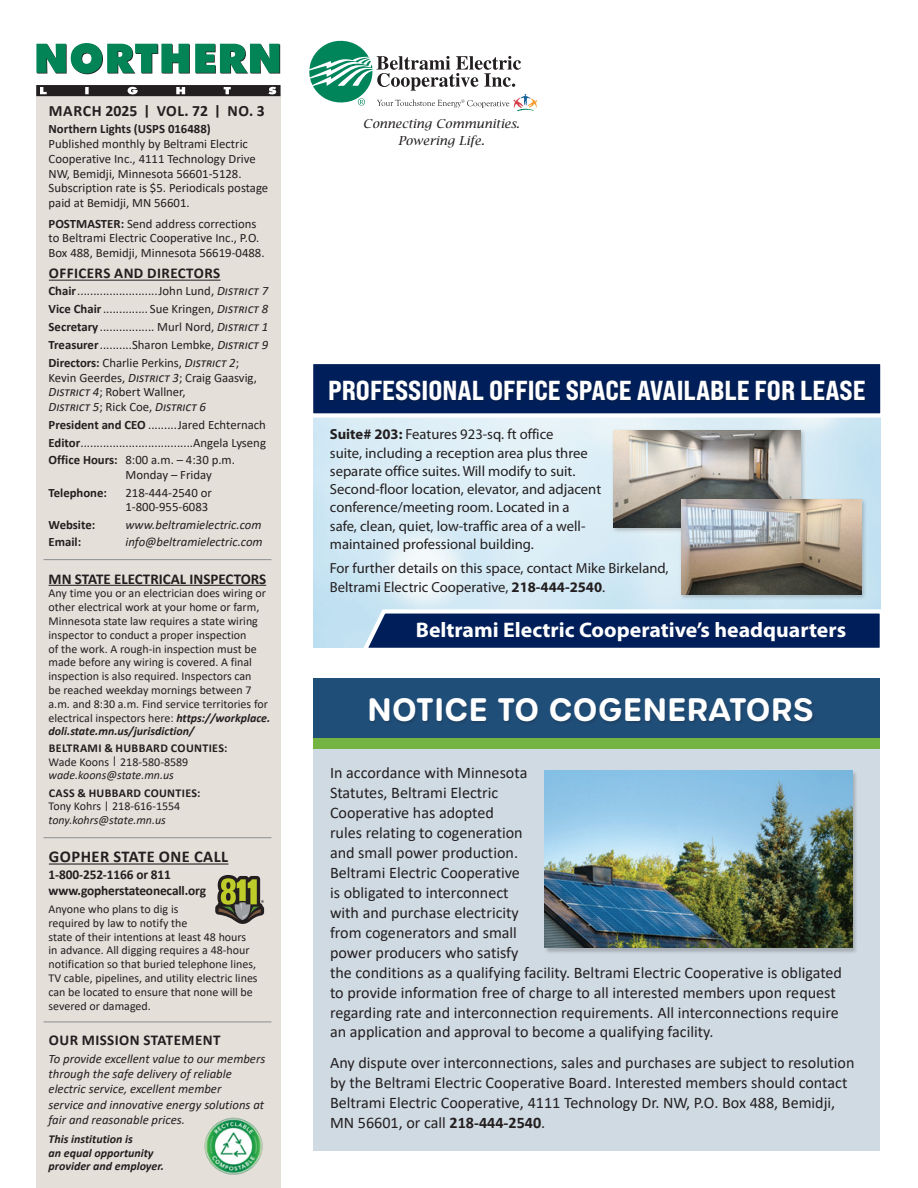
<style>
.page{position:relative;width:918px;height:1188px;background:#fff}
.page>*{position:absolute;margin:0;border:0;box-sizing:border-box;transform-origin:0 0}
.t1{font:600 31.5px "Urbane Rounded";letter-spacing:.015em;color:#fff}
.t2{font:27.45px "Bebas Neue Pro Exp Eb";color:#fff}
.Subhead{font:700 21.15px "Myriad Pro";color:#fff}
.t3{font:700 16.5px "Calibri";letter-spacing:.03em;color:#231f20}
.t4{font:16.2px/20px "Calibri";color:#231f20}
.t5{font:700 15.75px "Calibri";letter-spacing:.03em;color:#231f20}
.par{font:700 15px "Calibri";letter-spacing:.02em;color:#231f20}
.par-2{font:700 15px "Calibri";color:#231f20}
.t6{font:14.7px/18.3px "Myriad Pro";color:#231f20}
.t7{font:700 13.5px "Calibri";letter-spacing:-.01em;color:#231f20}
.t8{font:12.75px/14.7px "Calibri";color:#231f20}
.par-3{font:italic 12.75px/15.3px "Calibri";color:#231f20}
.t9{font:700 12.75px "Calibri";color:#231f20}
.t10{font:italic 12.3px "Lucida Bright";color:#231f20}
.par-4{font:12px/13.8px "Calibri";color:#231f20}
.ads_last{font:italic 700 12px/13.5px "Calibri";color:#231f20}
.par-5{font:700 12px "Calibri";letter-spacing:.03em;color:#231f20}
.par-6{font:italic 12px "Calibri";color:#231f20}
.s1{font-size:14.1px}
.s2{font-weight:700}
.s3{font-style:italic}
.s4{font-weight:700;font-style:italic}
.s5{font-size:10.8px}
</style>
<div class="page">
<svg style="left:309px;top:41px;width:228px;height:70px"></svg>
<div style="left:36px;top:95px;width:245px;height:1093px;background:#e4dfd9"></div>
<hr style="left:49px;top:280px;width:171px;height:1px;background:#231f20">
<hr style="left:49px;top:585px;width:217px;height:1px;background:#231f20">
<hr style="left:44px;top:559px;width:227px;height:1px;background:#939598">
<hr style="left:49px;top:863px;width:179px;height:2px;background:#231f20">
<hr style="left:44px;top:1021px;width:227px;height:1px;background:#939598">
<svg style="left:215px;top:875px;width:49px;height:49px"></svg>
<svg style="left:36px;top:43px;width:244px;height:31px"></svg>
<div style="left:36px;top:85px;width:245px;height:11px;border:1px solid #231f20"></div>
<svg style="left:43px;top:87px;width:233px;height:7px;background:#3f3b3c"></svg>
<img style="left:204px;top:1117px;width:59px;height:58px">
<hr style="left:44px;top:837px;width:227px;height:1px;background:#939598">
<svg style="left:313px;top:364px;width:568px;height:56px;background:#354e7c"></svg>
<div style="left:329px;top:379px;width:540px;height:26px;background:#021e54"></div>
<svg style="left:358px;top:606px;width:523px;height:42px;background:#314c7b"></svg>
<div style="left:611px;top:428px;width:195px;height:105px;background:#231f20;opacity:.25"></div>
<img style="left:614px;top:430px;width:186px;height:98px">
<div style="left:679px;top:497px;width:188px;height:103px;background:#231f20;opacity:.25"></div>
<img style="left:681px;top:499px;width:180px;height:95px">
<div style="left:314px;top:678px;width:566px;height:60px;background:#1f4e79"></div>
<div style="left:314px;top:738px;width:566px;height:412px;background:#d0dae3"></div>
<div style="left:314px;top:738px;width:566px;height:11px;background:#73b443"></div>
<div style="left:544px;top:770px;width:315px;height:184px;background:#231f20;opacity:.25"></div>
<img style="left:545px;top:771px;width:307px;height:177px">
<div style="left:370px;top:697px;width:446px;height:28px;background:#1f4a73"></div>
<p class="t5" style="left:49px;top:100px;width:218px">MARCH 2025 <span class="s1">|</span> VOL. 72 <span class="s1">|</span> NO. 3</p>
<p class="t9" style="left:49px;top:120px;width:164px">Northern Lights (USPS 016488)</p>
<p class="t8" style="left:49px;top:136px;width:221px">Published monthly by Beltrami Electric Cooperative Inc., 4111 Technology Drive NW, Bemidji, Minnesota 56601-5128.<br>Subscription rate is $5. Periodicals postage paid at Bemidji, MN 56601.</p>
<p class="t8" style="left:49px;top:216px;width:218px"><span class="s2">POSTMASTER:</span> Send address corrections to Beltrami Electric Cooperative Inc., P.O.<br>Box 488, Bemidji, Minnesota 56619-0488.</p>
<p class="par" style="left:49px;top:263px;width:173px">OFFICERS AND DIRECTORS</p>
<p class="t8" style="left:49px;top:283px;width:221px"><span class="s2">Chair</span>.........................John Lund, <span class="s3">District 7</span></p>
<p class="t8" style="left:49px;top:301px;width:221px"><span class="s2">Vice Chair</span>.............. Sue Kringen, <span class="s3">District 8</span></p>
<p class="t8" style="left:49px;top:319px;width:221px"><span class="s2">Secretary</span> ................. Murl Nord, <span class="s3">District 1</span></p>
<p class="t8" style="left:49px;top:337px;width:221px"><span class="s2">Treasurer</span>..........Sharon Lembke, <span class="s3">District 9</span></p>
<p class="t8" style="left:49px;top:355px;width:210px"><span class="s2">Directors:</span> Charlie Perkins, <span class="s3">District 2</span>; Kevin Geerdes, <span class="s3">District 3</span>; Craig Gaasvig, <span class="s3">District 4</span>; Robert Wallner,<br><span class="s3">District 5</span>; Rick Coe, <span class="s3">District 6</span></p>
<p class="t8" style="left:49px;top:417px;width:219px"><span class="s2">President and CEO</span> .........Jared Echternach</p>
<p class="t8" style="left:49px;top:435px;width:219px"><span class="s2">Editor</span>...................................Angela Lyseng</p>
<p class="t8" style="left:49px;top:452px;width:188px"><span class="s2">Office Hours:</span> 8:00 a.m. – 4:30 p.m.</p>
<p class="t8" style="left:125px;top:467px;width:88px">Monday – Friday</p>
<p class="t9" style="left:49px;top:483px;width:60px">Telephone:</p>
<p class="t8" style="left:125px;top:485px;width:88px">218-444-2540 or</p>
<p class="t8" style="left:125px;top:499px;width:84px">1-800-955-6083</p>
<p class="t9" style="left:49px;top:515px;width:48px">Website:</p>
<p class="par-3" style="left:125px;top:516px;width:138px">www.beltramielectric.com</p>
<p class="t9" style="left:49px;top:533px;width:34px">Email:</p>
<p class="par-3" style="left:125px;top:534px;width:139px">info@beltramielectric.com</p>
<p class="par-2" style="left:49px;top:568px;width:219px">MN STATE ELECTRICAL INSPECTORS</p>
<p class="par-4" style="left:49px;top:586px;width:223px">Any time you or an electrician does wiring or other electrical work at your home or farm, Minnesota state law requires a state wiring inspector to conduct a proper inspection<br>of the work. A rough-in inspection must be made before any wiring is covered. A final inspection is also required. Inspectors can<br>be reached weekday mornings between 7 a.m. and 8:30 a.m. Find service territories for electrical inspectors here: <span class="s4">https://workplace. doli.state.mn.us/jurisdiction/</span></p>
<p class="par-5" style="left:49px;top:740px;width:180px">BELTRAMI &amp; HUBBARD COUNTIES:</p>
<p class="par-4" style="left:49px;top:754px;width:141px">Wade Koons <span class="s5">|</span> 218-580-8589</p>
<p class="par-6" style="left:49px;top:767px;width:127px">wade.koons@state.mn.us</p>
<p class="par-5" style="left:49px;top:785px;width:153px">CASS &amp; HUBBARD COUNTIES:</p>
<p class="par-4" style="left:49px;top:799px;width:133px">Tony Kohrs <span class="s5">|</span> 218-616-1554</p>
<p class="par-6" style="left:49px;top:812px;width:119px">tony.kohrs@state.mn.us</p>
<p class="t3" style="left:49px;top:845px;width:181px">GOPHER STATE ONE CALL</p>
<p class="t7" style="left:49px;top:865px;width:124px">1-800-252-1166 or 811</p>
<p class="t7" style="left:49px;top:881px;width:159px">www.gopherstateonecall.org</p>
<p class="par-4" style="left:49px;top:902px;width:211px">Anyone who plans to dig is<br>required by law to notify the<br>state of their intentions at least 48 hours in advance. All digging requires a 48-hour notification so that buried telephone lines, TV cable, pipelines, and utility electric lines can be located to ensure that none will be severed or damaged.</p>
<p class="par" style="left:49px;top:1030px;width:173px">OUR MISSION STATEMENT</p>
<p class="par-3" style="left:49px;top:1050px;width:218px">To provide excellent value to our members through the safe delivery of reliable electric service, excellent member<br>service and innovative energy solutions at fair and reasonable prices.</p>
<p class="ads_last" style="left:49px;top:1132px;width:107px">This institution is<br>an equal opportunity</p>
<p class="ads_last" style="left:49px;top:1159px;width:117px">provider and employer.</p>
<p class="t10" style="left:363px;top:117px;width:158px">Connecting Communities.</p>
<p class="t10" style="left:398px;top:133px;width:88px">Powering Life.</p>
<p class="t2" style="left:328px;top:373px;width:539px">PROFESSIONAL OFFICE SPACE AVAILABLE FOR LEASE</p>
<p class="t6" style="left:330px;top:425px;width:273px"><span class="s2">Suite# 203:</span> Features 923-sq. ft office<br>suite, including a reception area plus three separate office suites. Will modify to suit.<br>Second-floor location, elevator, and adjacent conference/meeting room. Located in a<br>safe, clean, quiet, low-traffic area of a well&shy;maintained professional building.</p>
<p class="t6" style="left:330px;top:559px;width:340px">For further details on this space, contact Mike Birkeland,<br>Beltrami Electric Cooperative, <span class="s2">218-444-2540</span>.</p>
<p class="Subhead" style="left:416px;top:616px;width:432px">Beltrami Electric Cooperative’s headquarters</p>
<p class="t1" style="left:368px;top:688px;width:447px">NOTICE TO COGENERATORS</p>
<p class="t4" style="left:330px;top:762px;width:514px">In accordance with Minnesota<br>Statutes, Beltrami Electric<br>Cooperative has adopted<br>rules relating to cogeneration<br>and small power production.<br>Beltrami Electric Cooperative<br>is obligated to interconnect<br>with and purchase electricity<br>from cogenerators and small<br>power producers who satisfy<br>the conditions as a qualifying facility. Beltrami Electric Cooperative is obligated to provide information free of charge to all interested members upon request regarding rate and interconnection requirements. All interconnections require an application and approval to become a qualifying facility.</p>
<p class="t4" style="left:330px;top:1052px;width:526px">Any dispute over interconnections, sales and purchases are subject to resolution by the Beltrami Electric Cooperative Board. Interested members should contact Beltrami Electric Cooperative, 4111 Technology Dr. NW, P.O. Box 488, Bemidji, MN 56601, or call <span class="s2">218-444-2540</span>.</p>
</div>
